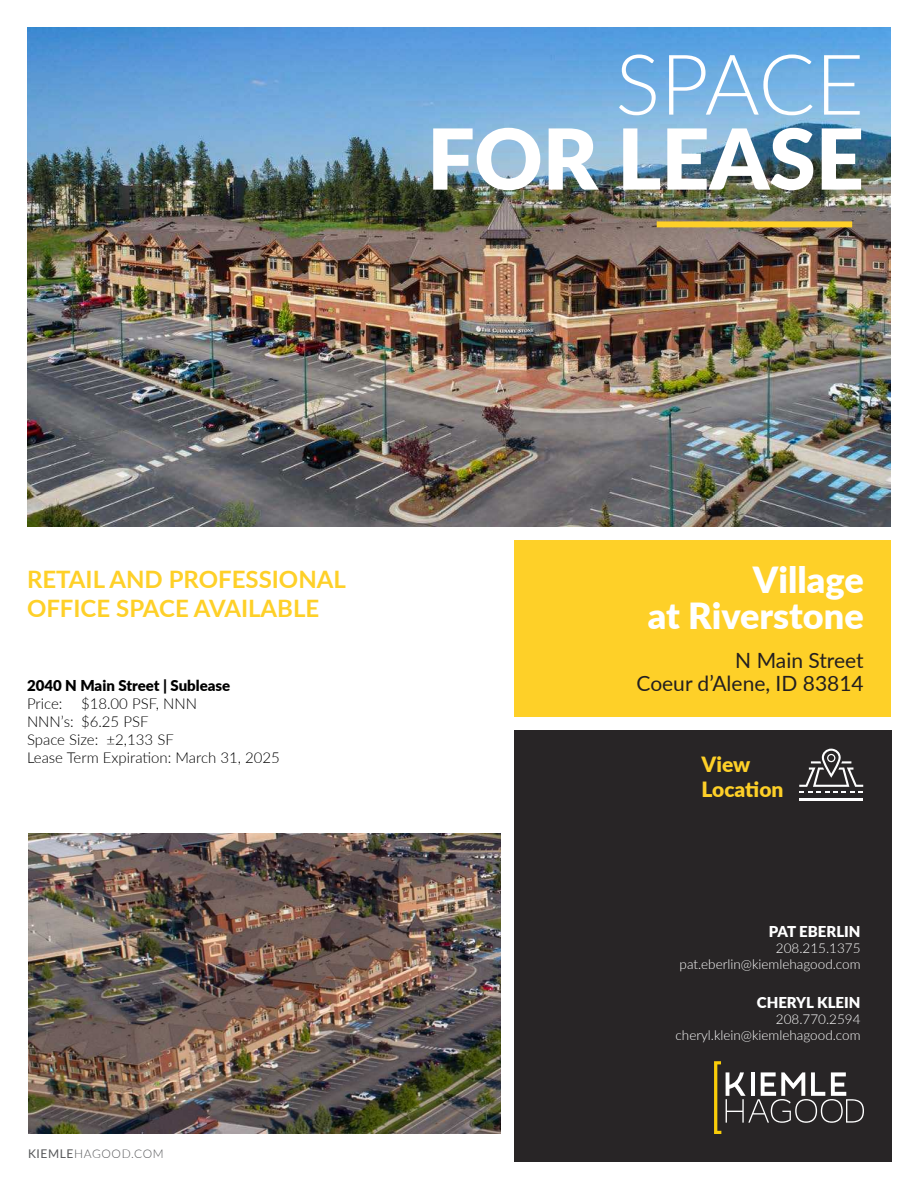
<style>
.page{position:relative;width:918px;height:1188px;background:#fff}
.page>*{position:absolute;margin:0;border:0;box-sizing:border-box;transform-origin:0 0}
.t1{font:900 84px "Lato";color:#fff}
.t2{font:300 84px "Lato";letter-spacing:-.005em;color:#fff}
.t3{font:900 36px/36px "Lato";color:#fff;text-align:right}
.t4{font:700 24px/28.8px "Lato";color:#fed028}
.t5{font:21px/22.5px "Lato";color:#231f20;text-align:right}
.t6{font:900 21px "Lato";color:#fed028}
.t7{font:300 15px "Lato";color:#000}
.t8{font:900 15px "Lato";color:#000}
.t9{font:900 15px "Lato";color:#fff}
.t10{font:300 13.5px/16.2px "Lato";color:#fff;text-align:right}
.t11{font:300 12px "Lato";letter-spacing:.05em;color:#57585a}
.s1{font-weight:400}
</style>
<div class="page">
<img style="left:27px;top:28px;width:863px;height:498px">
<div style="left:514px;top:730px;width:378px;height:432px;background:#282526"></div>
<div style="left:514px;top:540px;width:377px;height:176px;background:#fed028"></div>
<div style="left:657px;top:221px;width:195px;height:6px;background:#fed028"></div>
<hr style="left:799px;top:798px;width:64px;height:2px;background:#fff">
<svg style="left:799px;top:749px;width:64px;height:43px"></svg>
<svg style="left:714px;top:1061px;width:150px;height:73px"></svg>
<img style="left:28px;top:833px;width:473px;height:300px">
<p class="t2" style="left:615px;top:26px;width:250px">SPACE</p>
<p class="t1" style="left:427px;top:96px;width:438px">FOR LEASE</p>
<p class="t4" style="left:27px;top:564px;width:320px">RETAIL AND PROFESSIONAL<br>OFFICE SPACE AVAILABLE</p>
<p class="t8" style="left:27px;top:674px;width:205px">2040 N Main Street | Sublease</p>
<p class="t7" style="left:27px;top:693px;width:172px">Price: $18.00 PSF, NNN</p>
<p class="t7" style="left:27px;top:711px;width:123px">NNN’s: $6.25 PSF</p>
<p class="t7" style="left:27px;top:729px;width:148px">Space Size: ±2,133 SF</p>
<p class="t7" style="left:27px;top:747px;width:254px">Lease Term Expiration: March 31, 2025</p>
<p class="t11" style="left:28px;top:1145px;width:137px"><span class="s1">KIEMLE</span>HAGOOD.COM</p>
<p class="t3" style="left:648px;top:560px;width:217px">Village<br>at Riverstone</p>
<p class="t5" style="left:637px;top:648px;width:229px">N Main Street<br>Coeur d’Alene, ID 83814</p>
<p class="t6" style="left:702px;top:749px;width:50px">View</p>
<p class="t6" style="left:702px;top:774px;width:84px">Location</p>
<p class="t9" style="left:769px;top:920px;width:93px">PAT EBERLIN</p>
<p class="t10" style="left:680px;top:939px;width:182px">208.215.1375 pat.eberlin@kiemlehagood.com</p>
<p class="t9" style="left:757px;top:991px;width:105px">CHERYL KLEIN</p>
<p class="t10" style="left:776px;top:1011px;width:86px">208.770.2594</p>
<p class="t10" style="left:676px;top:1027px;width:186px">cheryl.klein@kiemlehagood.com</p>
</div>
